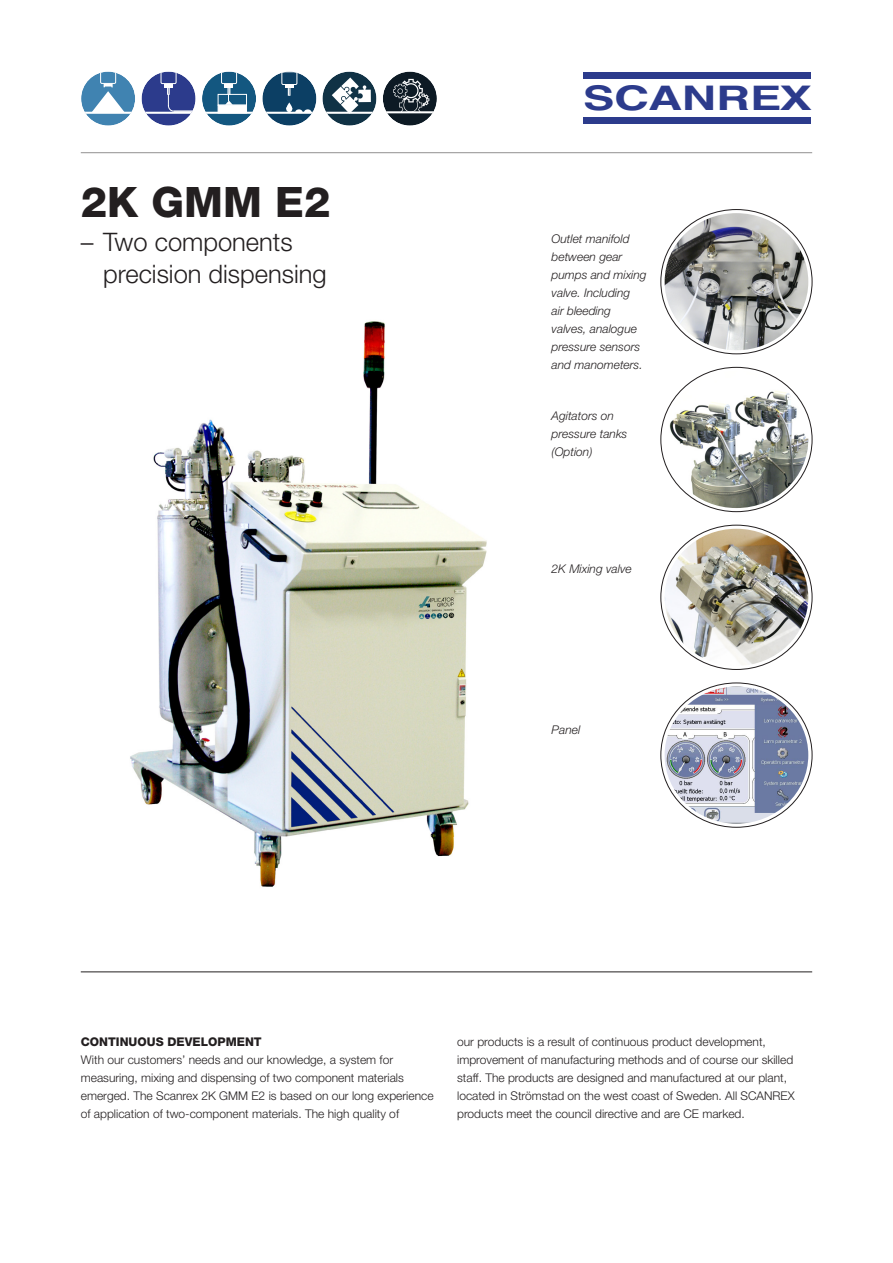
<style>
.page{position:relative;width:893px;height:1263px;background:#fff}
.page>*{position:absolute;margin:0;border:0;box-sizing:border-box;transform-origin:0 0}
.rubrik1{font:800 42px "Helvetica Neue LT Std";color:#231f20}
.t1{font:700 33.75px "Helvetica";color:#2c3b8c;scale:1.38 1}
.ingångstext{font:300 25.5px "Helvetica Neue LT Std";color:#231f20}
.bröd{font:300 12px/18px "Helvetica Neue LT Std";color:#231f20}
.bröd-2{font:italic 300 12px/18px "Helvetica Neue LT Std";color:#231f20}
.Rubrik_2_versaler{font:800 12px "Helvetica Neue LT Std";color:#231f20}
.s1{font-size:34.2px}
.s2{font-size:33.9px}
</style>
<div class="page">
<hr style="left:81px;top:152px;width:731px;height:1px;background:#231f20">
<div style="left:583px;top:72px;width:228px;height:7px;background:#2c3b8c"></div>
<div style="left:583px;top:117px;width:228px;height:7px;background:#2c3b8c"></div>
<div style="left:81px;top:72px;width:54px;height:54px;background:#4083b1;border-radius:50%"></div>
<hr style="left:84px;top:112px;width:51px;height:2px;background:#fff">
<svg style="left:92px;top:72px;width:32px;height:40px"></svg>
<div style="left:142px;top:72px;width:54px;height:54px;background:#2c3b8c;border-radius:50%"></div>
<hr style="left:142px;top:112px;width:51px;height:2px;background:#fff">
<svg style="left:161px;top:72px;width:32px;height:40px"></svg>
<div style="left:202px;top:72px;width:54px;height:54px;background:#135780;border-radius:50%"></div>
<hr style="left:202px;top:112px;width:54px;height:2px;background:#fff">
<div style="left:218px;top:94px;width:29px;height:12px;border:1px solid #fff"></div>
<div style="left:218px;top:105px;width:29px;height:8px;background:#fff"></div>
<svg style="left:221px;top:72px;width:16px;height:33px"></svg>
<div style="left:262px;top:72px;width:54px;height:54px;background:#0c3f64;border-radius:50%"></div>
<hr style="left:262px;top:112px;width:54px;height:2px;background:#fff">
<div style="left:281px;top:72px;width:16px;height:13px;border:1px solid #fff"></div>
<svg style="left:285px;top:84px;width:9px;height:12px"></svg>
<svg style="left:286px;top:102px;width:25px;height:10px"></svg>
<div style="left:322px;top:72px;width:54px;height:54px;background:#103245;border-radius:50%"></div>
<hr style="left:324px;top:112px;width:52px;height:2px;background:#fff">
<svg style="left:332px;top:77px;width:39px;height:37px"></svg>
<div style="left:383px;top:72px;width:54px;height:54px;background:#0d1a24;border-radius:50%"></div>
<hr style="left:383px;top:111px;width:51px;height:2px;background:#fff">
<svg style="left:393px;top:79px;width:36px;height:33px"></svg>
<img style="left:130px;top:321px;width:357px;height:566px">
<hr style="left:81px;top:972px;width:731px;height:1px;background:#231f20">
<img style="left:665px;top:213px;width:143px;height:137px">
<img style="left:665px;top:371px;width:143px;height:137px">
<img style="left:665px;top:529px;width:143px;height:137px">
<img style="left:665px;top:686px;width:143px;height:138px">
<p class="rubrik1" style="left:81px;top:177px;width:251px">2K GMM E2</p>
<p class="ingångstext" style="left:81px;top:227px;width:213px">– Two components</p>
<p class="ingångstext" style="left:103px;top:258px;width:225px">precision dispensing</p>
<h2 class="t1" style="left:583px;top:71px;width:167px">S<span class="s1">C</span>A<span class="s2">N</span>RE<span class="s2">X</span></h2>
<p class="bröd-2" style="left:552px;top:230px;width:96px">Outlet manifold between gear pumps and mixing valve. Including<br>air bleeding valves, analogue pressure sensors and manometers.</p>
<p class="bröd-2" style="left:552px;top:407px;width:77px">Agitators on pressure tanks (Option)</p>
<p class="bröd-2" style="left:552px;top:559px;width:82px">2K Mixing valve</p>
<p class="bröd-2" style="left:552px;top:720px;width:30px">Panel</p>
<p class="Rubrik_2_versaler" style="left:81px;top:1035px;width:182px">CONTINUOUS DEVELOPMENT</p>
<p class="bröd" style="left:81px;top:1051px;width:354px">With our customers’ needs and our knowledge, a system for measuring, mixing and dispensing of two component materials emerged. The Scanrex 2K GMM E2 is based on our long experience of application of two-component materials. The high quality of</p>
<p class="bröd" style="left:457px;top:1033px;width:339px">our products is a result of continuous product development, improvement of manufacturing methods and of course our skilled staff. The products are designed and manufactured at our plant, located in Strömstad on the west coast of Sweden. All SCANREX products meet the council directive and are CE marked.</p>
</div>
